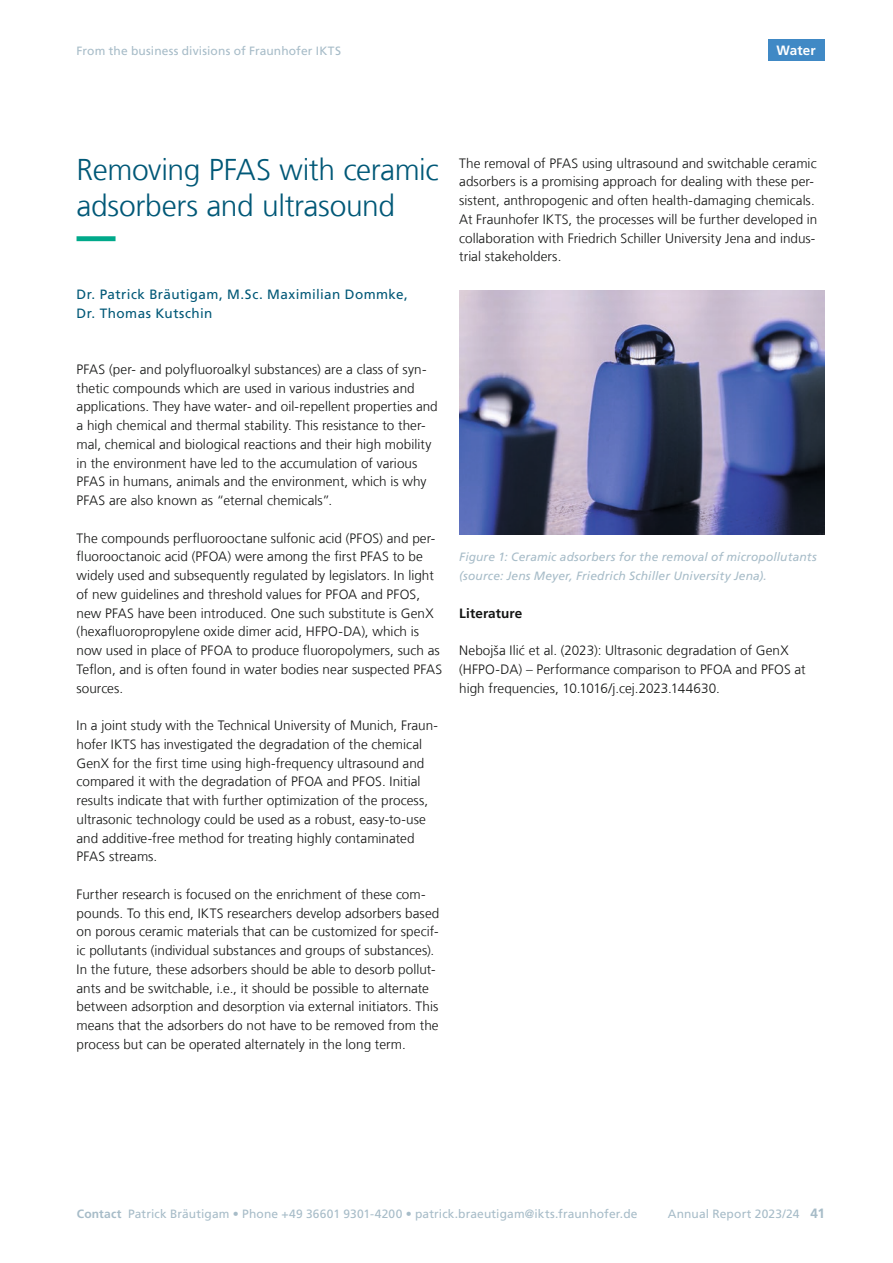
<style>
.page{position:relative;width:893px;height:1263px;background:#fff}
.page>*{position:absolute;margin:0;border:0;box-sizing:border-box;transform-origin:0 0}
.t1{font:300 30px/36px "Frutiger LT Com";letter-spacing:-.015em;color:#005877}
.t2{font:300 13.5px/18.8px "Frutiger LT Com";letter-spacing:.005em;color:#131413}
.t3{font:13.5px/18.8px "Frutiger LT Com";letter-spacing:.03em;color:#005877}
.t4{font:700 13.5px "Frutiger LT Com";letter-spacing:.005em;color:#131413}
.t5{font:700 13.5px "Frutiger LT Com";letter-spacing:.005em;color:#fff}
.t6{font:700 13.5px "Frutiger LT Com";color:#a7bcc8}
.t7{font:12px "Frutiger LT Com";letter-spacing:.01em;color:#a7bcc8}
.t8{font:italic 12px/18.8px "Frutiger LT Com";letter-spacing:.015em;color:#a7bcc8}
.s1{font-weight:700}
</style>
<div class="page">
<svg style="left:77px;top:236px;width:39px;height:5px"></svg>
<img style="left:459px;top:290px;width:366px;height:244px">
<div style="left:768px;top:39px;width:57px;height:21px;background:#4089c5"></div>
<p class="t7" style="left:77px;top:44px;width:266px">From the business divisions of Fraunhofer IKTS</p>
<p class="t5" style="left:776px;top:42px;width:41px">Water</p>
<h1 class="t1" style="left:77px;top:152px;width:364px">Removing PFAS with ceramic adsorbers and ultrasound</h1>
<p class="t3" style="left:77px;top:285px;width:333px">Dr. Patrick Bräutigam, M.Sc. Maximilian Dommke,<br>Dr. Thomas Kutschin</p>
<p class="t2" style="left:459px;top:154px;width:360px">The removal of PFAS using ultrasound and switchable ceramic adsorbers is a promising approach for dealing with these per&shy;sistent, anthropogenic and often health-damaging chemicals.<br>At Fraunhofer IKTS, the processes will be further developed in collaboration with Friedrich Schiller University Jena and indus&shy;trial stakeholders.</p>
<p class="t2" style="left:77px;top:360px;width:363px">PFAS (per- and polyfluoroalkyl substances) are a class of syn&shy;thetic compounds which are used in various industries and applications. They have water- and oil-repellent properties and a high chemical and thermal stability. This resistance to ther&shy;mal, chemical and biological reactions and their high mobility in the environment have led to the accumulation of various PFAS in humans, animals and the environment, which is why PFAS are also known as “eternal chemicals”.</p>
<p class="t2" style="left:77px;top:529px;width:367px">The compounds perfluorooctane sulfonic acid (PFOS) and per&shy;fluorooctanoic acid (PFOA) were among the first PFAS to be widely used and subsequently regulated by legislators. In light of new guidelines and threshold values for PFOA and PFOS, new PFAS have been introduced. One such substitute is GenX (hexafluoropropylene oxide dimer acid, HFPO-DA), which is now used in place of PFOA to produce fluoropolymers, such as Teflon, and is often found in water bodies near suspected PFAS sources.</p>
<p class="t2" style="left:77px;top:716px;width:363px">In a joint study with the Technical University of Munich, Fraun&shy;hofer IKTS has investigated the degradation of the chemical GenX for the first time using high-frequency ultrasound and compared it with the degradation of PFOA and PFOS. Initial results indicate that with further optimization of the process, ultrasonic technology could be used as a robust, easy-to-use and additive-free method for treating highly contaminated PFAS streams.</p>
<p class="t2" style="left:77px;top:885px;width:364px">Further research is focused on the enrichment of these com&shy;pounds. To this end, IKTS researchers develop adsorbers based on porous ceramic materials that can be customized for specif&shy;ic pollutants (individual substances and groups of substances).<br>In the future, these adsorbers should be able to desorb pollut&shy;ants and be switchable, i.e., it should be possible to alternate between adsorption and desorption via external initiators. This means that the adsorbers do not have to be removed from the process but can be operated alternately in the long term.</p>
<p class="t8" style="left:459px;top:548px;width:359px">Figure 1: Ceramic adsorbers for the removal of micropollutants (source: Jens Meyer, Friedrich Schiller University Jena).</p>
<p class="t4" style="left:459px;top:605px;width:65px">Literature</p>
<p class="t2" style="left:459px;top:641px;width:348px">Nebojša Ilić et al. (2023): Ultrasonic degradation of GenX (HFPO-DA) – Performance comparison to PFOA and PFOS at high frequencies, 10.1016/j.cej.2023.144630.</p>
<p class="t7" style="left:77px;top:1206px;width:562px"><span class="s1">Contact</span> Patrick Bräutigam • Phone +49 36601 9301-4200 • patrick.braeutigam@ikts.fraunhofer.de</p>
<p class="t7" style="left:668px;top:1206px;width:133px">Annual Report 2023/24</p>
<p class="t6" style="left:810px;top:1205px;width:16px">41</p>
</div>
